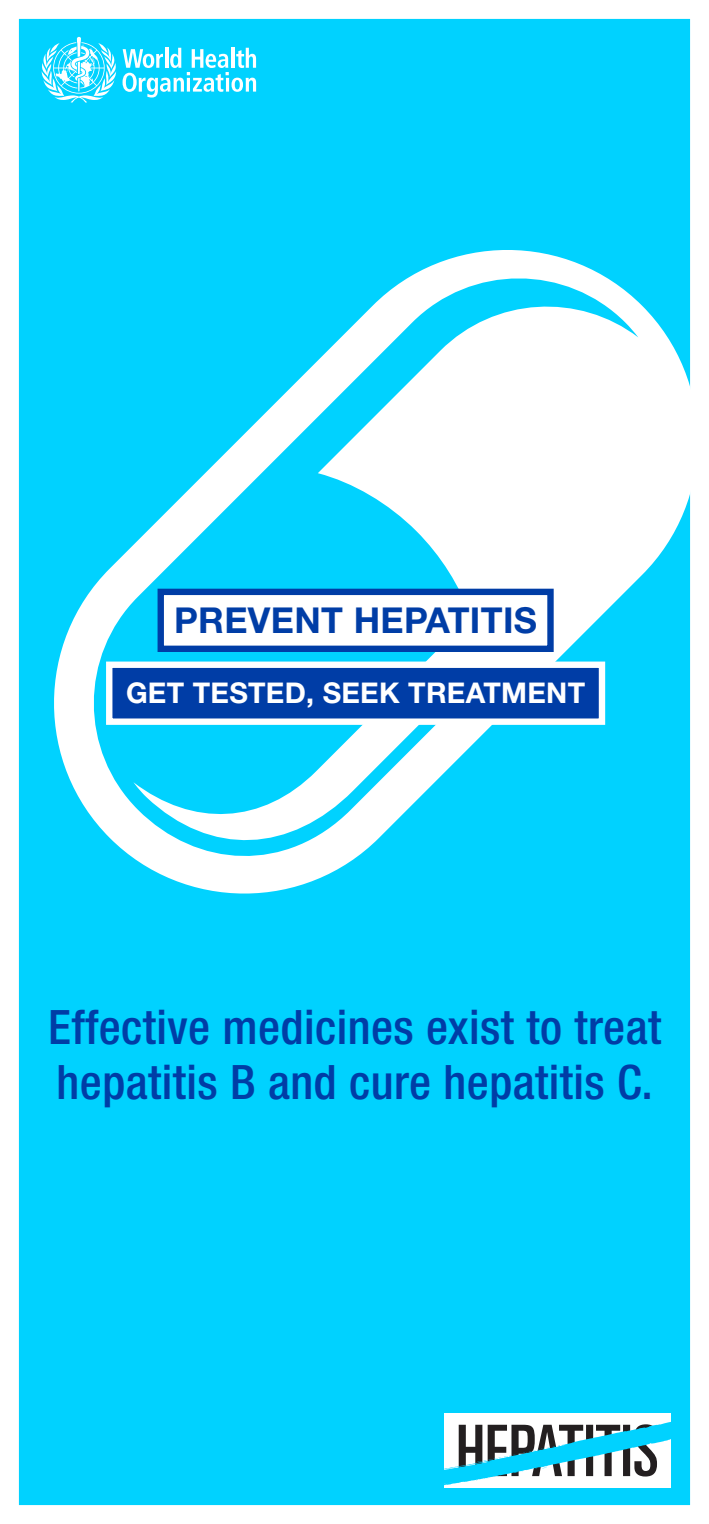
<style>
.page{position:relative;width:709px;height:1524px;background:#fff}
.page>*{position:absolute;margin:0;border:0;box-sizing:border-box;transform-origin:0 0}
.t1{font:500 condensed 47.5px/54.8px "Helvetica Neue LT Std";letter-spacing:.01em;color:#003da6}
.t2{font:700 35.73px "Helvetica Neue LT Std";letter-spacing:.01em;color:#003da6}
.t3{font:700 28.57px "Helvetica Neue LT Std";letter-spacing:.01em;color:#fff}
</style>
<div class="page">
<div style="left:18px;top:18px;width:672px;height:1487px;background:#00d2ff"></div>
<svg style="left:54px;top:250px;width:635px;height:643px"></svg>
<div style="left:109px;top:665px;width:493px;height:57px;background:#003da6"></div>
<div style="left:106px;top:661px;width:499px;height:64px;border:6px solid #fff"></div>
<div style="left:161px;top:592px;width:389px;height:57px;background:#fff"></div>
<div style="left:157px;top:589px;width:396px;height:63px;border:6px solid #003da6"></div>
<div style="left:445px;top:1413px;width:226px;height:74px;background:#fff"></div>
<svg style="left:444px;top:1420px;width:227px;height:66px"></svg>
<svg style="left:42px;top:37px;width:214px;height:66px"></svg>
<p class="t2" style="left:174px;top:598px;width:364px">PREVENT HEPATITIS</p>
<p class="t3" style="left:126px;top:675px;width:461px">GET TESTED, SEEK TREATMENT</p>
<p class="t1" style="left:48px;top:999px;width:615px">Effective medicines exist to treat hepatitis B and cure hepatitis C.</p>
</div>
